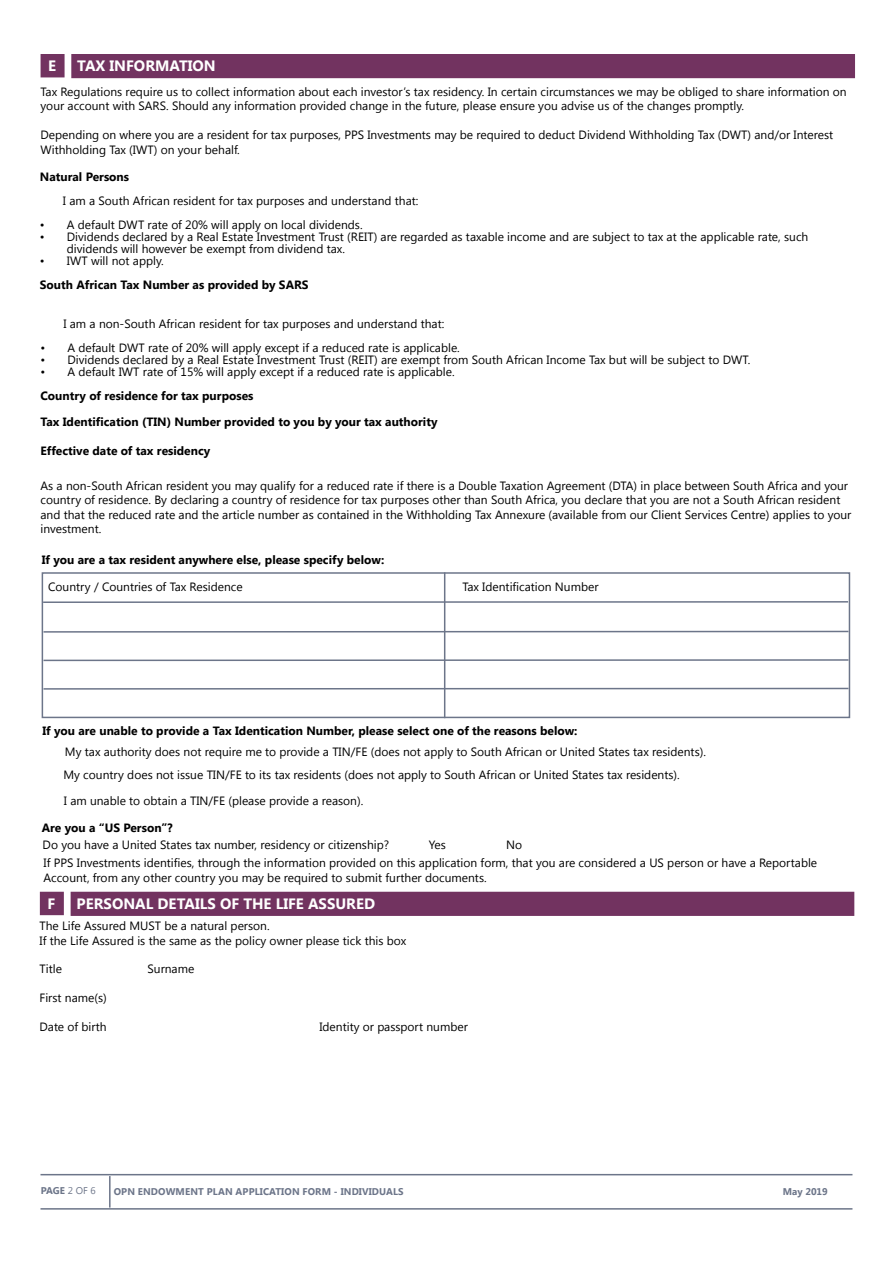
<style>
.page{position:relative;width:893px;height:1263px;background:#fff}
.page>*{position:absolute;margin:0;border:0;box-sizing:border-box;transform-origin:0 0}
.t1{font:700 15px "Segoe UI";color:#fff}
.t2{font:12px/14.4px "Segoe UI";color:#000}
.t3{font:700 12px "Segoe UI";color:#000}
.t4{font:700 9.75px "Segoe UI";letter-spacing:.01em;color:#6c7589}
.s1{font-weight:400}
</style>
<div class="page">
<hr style="left:109px;top:1176px;width:2px;height:31px;background:#6c7589">
<hr style="left:40px;top:1208px;width:812px;height:1px;background:#6c7589">
<hr style="left:40px;top:1174px;width:812px;height:1px;background:#6c7589">
<div style="left:41px;top:55px;width:23px;height:22px;background:#723360"></div>
<div style="left:41px;top:54px;width:24px;height:23px;border:2px solid #723360"></div>
<div style="left:72px;top:55px;width:782px;height:22px;background:#723360"></div>
<div style="left:71px;top:54px;width:784px;height:24px;border:2px solid #723360"></div>
<div style="left:42px;top:572px;width:808px;height:146px;border:2px solid #6c7589"></div>
<hr style="left:444px;top:572px;width:1px;height:146px;background:#6c7589">
<hr style="left:43px;top:601px;width:805px;height:2px;background:#6c7589">
<hr style="left:44px;top:631px;width:804px;height:2px;background:#6c7589">
<hr style="left:44px;top:659px;width:804px;height:2px;background:#6c7589">
<hr style="left:44px;top:688px;width:804px;height:2px;background:#6c7589">
<div style="left:41px;top:892px;width:22px;height:22px;background:#723360"></div>
<div style="left:40px;top:892px;width:24px;height:23px;border:2px solid #723360"></div>
<div style="left:71px;top:892px;width:783px;height:23px;background:#723360"></div>
<div style="left:71px;top:892px;width:783px;height:24px;border:2px solid #723360"></div>
<p class="t1" style="left:48px;top:55px;width:9px">E</p>
<p class="t1" style="left:77px;top:55px;width:140px">TAX INFORMATION</p>
<p class="t2" style="left:41px;top:84px;width:808px">Tax Regulations require us to collect information about each investor’s tax residency. In certain circumstances we may be obliged to share information on your account with SARS. Should any information provided change in the future, please ensure you advise us of the changes promptly.</p>
<p class="t2" style="left:41px;top:127px;width:794px">Depending on where you are a resident for tax purposes, PPS Investments may be required to deduct Dividend Withholding Tax (DWT) and/or Interest<br>Withholding Tax (IWT) on your behalf.</p>
<p class="t3" style="left:40px;top:168px;width:91px">Natural Persons</p>
<p class="t2" style="left:63px;top:193px;width:357px">I am a South African resident for tax purposes and understand that:</p>
<p class="t2" style="left:40px;top:217px;width:324px">• A default DWT rate of 20% will apply on local dividends.</p>
<p class="t2" style="left:67px;top:230px;width:743px;line-height:12px;text-indent:-27px">• Dividends declared by a Real Estate Investment Trust (REIT) are regarded as taxable income and are subject to tax at the applicable rate, such dividends will however be exempt from dividend tax.</p>
<p class="t2" style="left:40px;top:253px;width:125px">• IWT will not apply.</p>
<p class="t3" style="left:40px;top:276px;width:270px">South African Tax Number as provided by SARS</p>
<p class="t2" style="left:63px;top:316px;width:382px">I am a non-South African resident for tax purposes and understand that:</p>
<p class="t2" style="left:40px;top:340px;width:421px">• A default DWT rate of 20% will apply except if a reduced rate is applicable.</p>
<p class="t2" style="left:40px;top:352px;width:712px">• Dividends declared by a Real Estate Investment Trust (REIT) are exempt from South African Income Tax but will be subject to DWT.</p>
<p class="t2" style="left:40px;top:364px;width:416px">• A default IWT rate of 15% will apply except if a reduced rate is applicable.</p>
<p class="t3" style="left:40px;top:387px;width:215px">Country of residence for tax purposes</p>
<p class="t3" style="left:40px;top:413px;width:399px">Tax Identification (TIN) Number provided to you by your tax authority</p>
<p class="t3" style="left:40px;top:442px;width:171px">Effective date of tax residency</p>
<p class="t2" style="left:40px;top:478px;width:812px">As a non-South African resident you may qualify for a reduced rate if there is a Double Taxation Agreement (DTA) in place between South Africa and your country of residence. By declaring a country of residence for tax purposes other than South Africa, you declare that you are not a South African resident and that the reduced rate and the article number as contained in the Withholding Tax Annexure (available from our Client Services Centre) applies to your investment.</p>
<p class="t3" style="left:42px;top:551px;width:344px">If you are a tax resident anywhere else, please specify below:</p>
<p class="t2" style="left:48px;top:579px;width:196px">Country / Countries of Tax Residence</p>
<p class="t2" style="left:462px;top:579px;width:138px">Tax Identification Number</p>
<p class="t3" style="left:42px;top:722px;width:537px">If you are unable to provide a Tax Identication Number, please select one of the reasons below:</p>
<p class="t2" style="left:63px;top:767px;width:618px">My country does not issue TIN/FE to its tax residents (does not apply to South African or United States tax residents).</p>
<p class="t2" style="left:65px;top:744px;width:643px">My tax authority does not require me to provide a TIN/FE (does not apply to South African or United States tax residents).</p>
<p class="t2" style="left:64px;top:793px;width:301px">I am unable to obtain a TIN/FE (please provide a reason).</p>
<p class="t3" style="left:42px;top:819px;width:133px">Are you a “US Person”?</p>
<p class="t2" style="left:43px;top:837px;width:348px">Do you have a United States tax number, residency or citizenship?</p>
<p class="t2" style="left:429px;top:837px;width:18px">Yes</p>
<p class="t2" style="left:43px;top:835px;width:775px;line-height:18.3px;text-indent:463px">No<br>If PPS Investments identifies, through the information provided on this application form, that you are considered a US person or have a Reportable</p>
<p class="t2" style="left:43px;top:870px;width:445px">Account, from any other country you may be required to submit further documents.</p>
<p class="t1" style="left:47px;top:893px;width:9px">F</p>
<p class="t1" style="left:77px;top:893px;width:300px">PERSONAL DETAILS OF THE LIFE ASSURED</p>
<p class="t2" style="left:39px;top:918px;width:368px">The Life Assured MUST be a natural person.<br>If the Life Assured is the same as the policy owner please tick this box</p>
<p class="t2" style="left:39px;top:961px;width:24px">Title</p>
<p class="t2" style="left:147px;top:961px;width:48px">Surname</p>
<p class="t2" style="left:39px;top:990px;width:69px">First name(s)</p>
<p class="t2" style="left:39px;top:1019px;width:69px">Date of birth</p>
<p class="t2" style="left:319px;top:1019px;width:150px">Identity or passport number</p>
<p class="t4" style="left:41px;top:1184px;width:56px">PAGE <span class="s1">2 OF 6</span></p>
<p class="t4" style="left:114px;top:1185px;width:291px">OPN ENDOWMENT PLAN APPLICATION FORM - INDIVIDUALS</p>
<p class="t4" style="left:783px;top:1185px;width:46px">May 2019</p>
</div>
